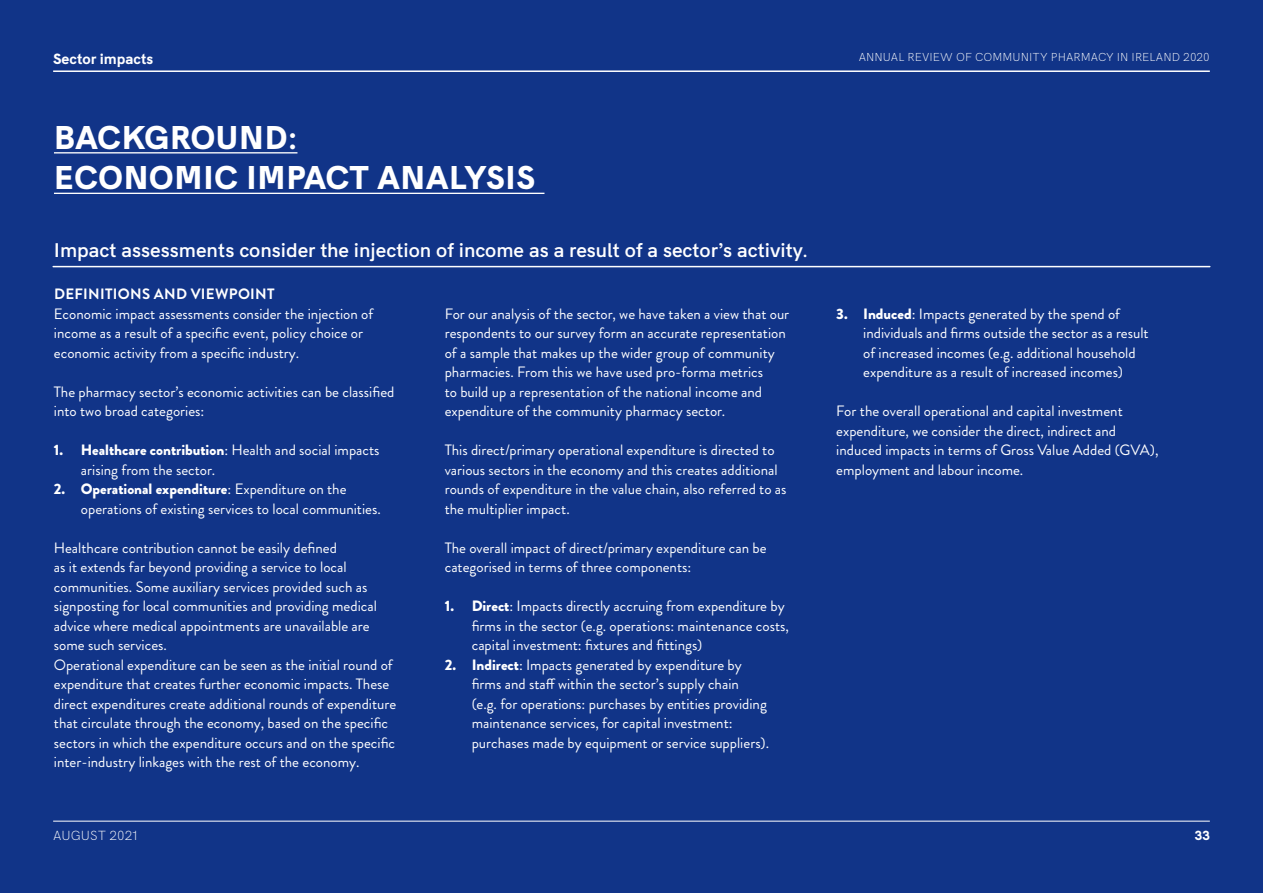
<style>
.page{position:relative;width:1263px;height:893px;background:#113488}
.page>*{position:absolute;margin:0;border:0;box-sizing:border-box;transform-origin:0 0}
.t1{font:900 30px/40.5px "Hanken Grotesk";letter-spacing:.005em;color:#fff}
.t2{font:700 18px "Hanken Grotesk";color:#fff}
.t3{font:15px/19.5px "Brandon Grotesque";color:#fff}
.t4{font:700 15px "Brandon Grotesque";letter-spacing:.02em;color:#fff}
.t5{font:900 13.5px "Hanken Grotesk";color:#fff}
.t6{font:300 12px "Hanken Grotesk";color:#fff}
.t7{font:900 12px "Hanken Grotesk";color:#fff}
.t8{font:300 10.5px "Hanken Grotesk";letter-spacing:.005em;color:#fff}
.s1{font-weight:900}
</style>
<div class="page">
<hr style="left:53px;top:821px;width:1157px;height:1px;background:#fff">
<hr style="left:53px;top:70px;width:1157px;height:2px;background:#fff">
<hr style="left:54px;top:152px;width:243px;height:1px;background:#fff">
<hr style="left:54px;top:193px;width:490px;height:1px;background:#fff">
<hr style="left:53px;top:266px;width:1157px;height:1px;background:#fff">
<p class="t5" style="left:53px;top:47px;width:102px">Sector impacts</p>
<p class="t8" style="left:859px;top:48px;width:353px">ANNUAL REVIEW OF COMMUNITY PHARMACY IN IRELAND 2020</p>
<h1 class="t1" style="left:54px;top:115px;width:483px">BACKGROUND:<br>ECONOMIC IMPACT ANALYSIS</h1>
<p class="t2" style="left:54px;top:235px;width:756px">Impact assessments consider the injection of income as a result of a sector’s activity.</p>
<p class="t4" style="left:54px;top:283px;width:222px">DEFINITIONS AND VIEWPOINT</p>
<p class="t3" style="left:54px;top:304px;width:321px">Economic impact assessments consider the injection of income as a result of a specific event, policy choice or economic activity from a specific industry.</p>
<p class="t3" style="left:54px;top:382px;width:342px">The pharmacy sector’s economic activities can be classified into two broad categories:</p>
<p class="t3" style="left:81px;top:440px;width:300px;text-indent:-27px"><span class="s1">1. Healthcare contribution</span>: Health and social impacts arising from the sector.</p>
<p class="t3" style="left:81px;top:479px;width:301px;text-indent:-27px"><span class="s1">2. Operational expenditure</span>: Expenditure on the operations of existing services to local communities.</p>
<p class="t3" style="left:54px;top:538px;width:344px">Healthcare contribution cannot be easily defined<br>as it extends far beyond providing a service to local communities. Some auxiliary services provided such as signposting for local communities and providing medical advice where medical appointments are unavailable are some such services.<br>Operational expenditure can be seen as the initial round of expenditure that creates further economic impacts. These direct expenditures create additional rounds of expenditure that circulate through the economy, based on the specific sectors in which the expenditure occurs and on the specific inter-industry linkages with the rest of the economy.</p>
<p class="t3" style="left:445px;top:304px;width:346px">For our analysis of the sector, we have taken a view that our respondents to our survey form an accurate representation of a sample that makes up the wider group of community pharmacies. From this we have used pro-forma metrics<br>to build up a representation of the national income and expenditure of the community pharmacy sector.</p>
<p class="t3" style="left:445px;top:441px;width:343px">This direct/primary operational expenditure is directed to various sectors in the economy and this creates additional rounds of expenditure in the value chain, also referred to as the multiplier impact.</p>
<p class="t3" style="left:445px;top:538px;width:323px">The overall impact of direct/primary expenditure can be categorised in terms of three components:</p>
<p class="t3" style="left:472px;top:597px;width:319px;text-indent:-27px"><span class="s1">1. Direct</span>: Impacts directly accruing from expenditure by firms in the sector (e.g. operations: maintenance costs, capital investment: fixtures and fittings)</p>
<p class="t3" style="left:472px;top:655px;width:299px;text-indent:-27px"><span class="s1">2. Indirect</span>: Impacts generated by expenditure by firms and staff within the sector’s supply chain<br>(e.g. for operations: purchases by entities providing maintenance services, for capital investment: purchases made by equipment or service suppliers).</p>
<p class="t6" style="left:53px;top:825px;width:86px">AUGUST 2021</p>
<p class="t3" style="left:863px;top:304px;width:287px;text-indent:-27px"><span class="s1">3. Induced</span>: Impacts generated by the spend of individuals and firms outside the sector as a result of increased incomes (e.g. additional household expenditure as a result of increased incomes)</p>
<p class="t3" style="left:836px;top:402px;width:324px">For the overall operational and capital investment expenditure, we consider the direct, indirect and induced impacts in terms of Gross Value Added (GVA), employment and labour income.</p>
<p class="t7" style="left:1195px;top:825px;width:16px">33</p>
</div>
